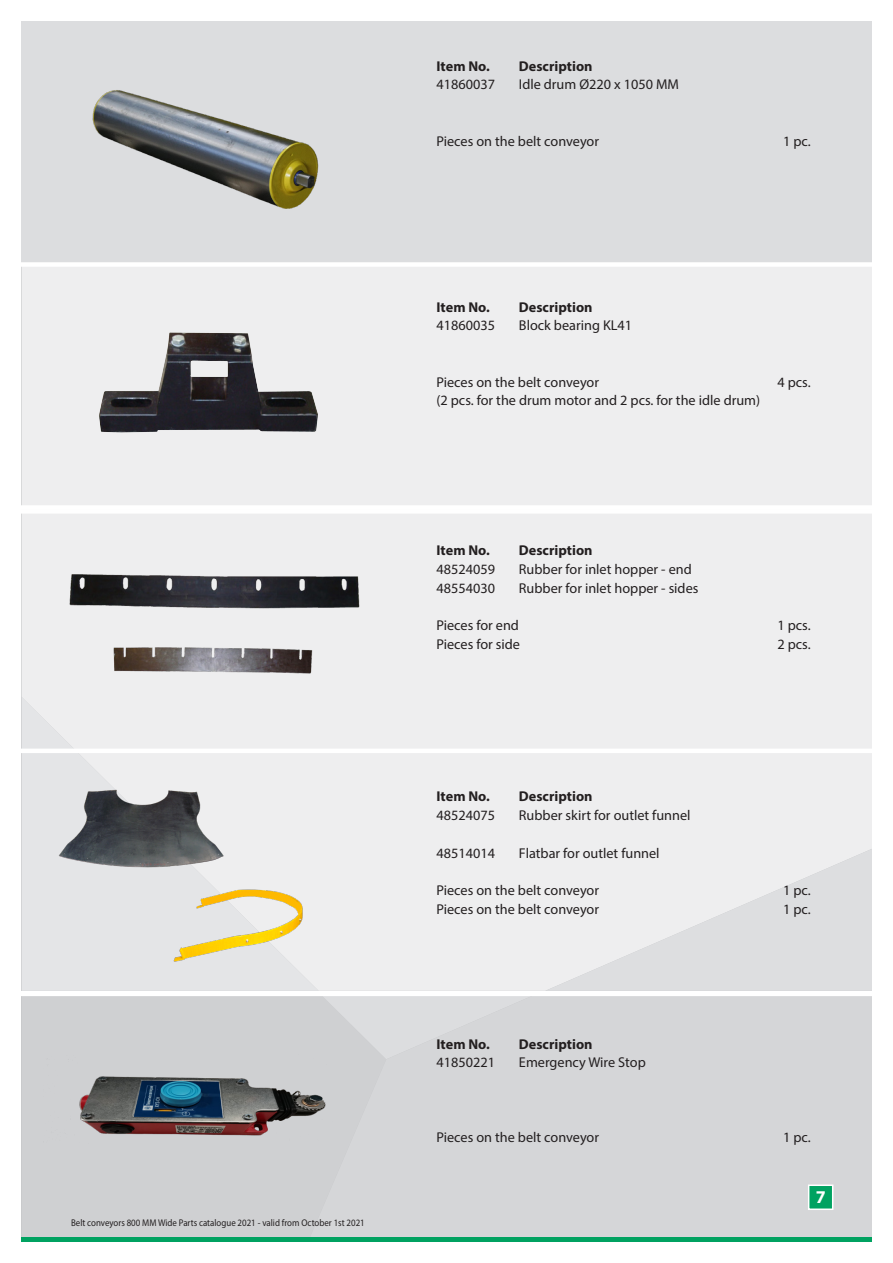
<style>
.page{position:relative;width:893px;height:1263px;background:#fff}
.page>*{position:absolute;margin:0;border:0;box-sizing:border-box;transform-origin:0 0}
.t1{font:700 18px "Myriad Pro";color:#fff}
.Brød{font:14.25px "Myriad Pro";color:#231f20}
.Brød-2{font:700 14.25px "Myriad Pro";color:#231f20}
.t2{font:9.75px "Myriad Pro";color:#231f20;scale:.91 1}
</style>
<div class="page">
<div style="left:22px;top:267px;width:850px;height:724px;background:#eeeeef"></div>
<svg style="left:545px;top:849px;width:327px;height:142px;background:#e5e5e7"></svg>
<div style="left:22px;top:996px;width:286px;height:241px;background:#cfd0d2"></div>
<div style="left:308px;top:996px;width:564px;height:241px;background:#d5d6d8"></div>
<div style="left:22px;top:21px;width:850px;height:243px;background:#dcdddf"></div>
<div style="left:22px;top:1237px;width:850px;height:5px;background:#00a261"></div>
<img style="left:71px;top:301px;width:269px;height:166px">
<div style="left:0;top:262px;width:893px;height:5px;background:#fff"></div>
<div style="left:0;top:505px;width:893px;height:5px;background:#fff"></div>
<hr style="left:0;top:749px;width:893px;height:4px;background:#fff">
<div style="left:808px;top:1184px;width:25px;height:26px;background:#00a261;border:2px solid #fff"></div>
<div style="left:0;top:509px;width:893px;height:5px;background:#fff"></div>
<img style="left:92px;top:90px;width:227px;height:119px">
<img style="left:43px;top:1055px;width:292px;height:128px">
<img style="left:39px;top:550px;width:347px;height:78px">
<img style="left:73px;top:628px;width:270px;height:89px">
<img style="left:106px;top:846px;width:270px;height:158px">
<img style="left:51px;top:776px;width:182px;height:102px">
<p class="t2" style="left:71px;top:1217px;width:324px">Belt conveyors 800 MM Wide Parts catalogue 2021 - valid from October 1st 2021</p>
<p class="Brød-2" style="left:436px;top:57px;width:55px">Item No.</p>
<p class="Brød-2" style="left:519px;top:57px;width:75px">Description</p>
<p class="Brød" style="left:436px;top:76px;width:60px">41860037</p>
<p class="Brød" style="left:519px;top:76px;width:161px">Idle drum Ø220 x 1050 MM</p>
<p class="Brød" style="left:436px;top:132px;width:164px">Pieces on the belt conveyor</p>
<p class="Brød" style="left:783px;top:132px;width:29px">1 pc.</p>
<p class="Brød-2" style="left:436px;top:297px;width:55px">Item No.</p>
<p class="Brød-2" style="left:519px;top:297px;width:75px">Description</p>
<p class="Brød" style="left:436px;top:317px;width:60px">41860035</p>
<p class="Brød" style="left:519px;top:317px;width:115px">Block bearing KL41</p>
<p class="Brød" style="left:436px;top:373px;width:164px">Pieces on the belt conveyor</p>
<p class="Brød" style="left:777px;top:373px;width:35px">4 pcs.</p>
<p class="Brød" style="left:436px;top:392px;width:325px">(2 pcs. for the drum motor and 2 pcs. for the idle drum)</p>
<p class="Brød-2" style="left:436px;top:541px;width:55px">Item No.</p>
<p class="Brød-2" style="left:519px;top:541px;width:75px">Description</p>
<p class="Brød" style="left:436px;top:561px;width:60px">48524059</p>
<p class="Brød" style="left:519px;top:561px;width:174px">Rubber for inlet hopper - end</p>
<p class="Brød" style="left:436px;top:579px;width:60px">48554030</p>
<p class="Brød" style="left:519px;top:579px;width:181px">Rubber for inlet hopper - sides</p>
<p class="Brød" style="left:436px;top:617px;width:84px">Pieces for end</p>
<p class="Brød" style="left:777px;top:617px;width:35px">1 pcs.</p>
<p class="Brød" style="left:436px;top:636px;width:85px">Pieces for side</p>
<p class="Brød" style="left:777px;top:636px;width:35px">2 pcs.</p>
<p class="Brød-2" style="left:436px;top:787px;width:55px">Item No.</p>
<p class="Brød-2" style="left:519px;top:787px;width:75px">Description</p>
<p class="Brød" style="left:436px;top:806px;width:60px">48524075</p>
<p class="Brød" style="left:519px;top:806px;width:173px">Rubber skirt for outlet funnel</p>
<p class="Brød" style="left:436px;top:844px;width:60px">48514014</p>
<p class="Brød" style="left:519px;top:844px;width:142px">Flatbar for outlet funnel</p>
<p class="Brød" style="left:436px;top:881px;width:164px">Pieces on the belt conveyor</p>
<p class="Brød" style="left:783px;top:881px;width:29px">1 pc.</p>
<p class="Brød" style="left:436px;top:900px;width:164px">Pieces on the belt conveyor</p>
<p class="Brød" style="left:783px;top:900px;width:29px">1 pc.</p>
<p class="Brød-2" style="left:436px;top:1034px;width:55px">Item No.</p>
<p class="Brød-2" style="left:519px;top:1034px;width:75px">Description</p>
<p class="Brød" style="left:436px;top:1054px;width:60px">41850221</p>
<p class="Brød" style="left:519px;top:1054px;width:128px">Emergency Wire Stop</p>
<p class="Brød" style="left:436px;top:1129px;width:164px">Pieces on the belt conveyor</p>
<p class="Brød" style="left:783px;top:1129px;width:29px">1 pc.</p>
<p class="t1" style="left:816px;top:1185px;width:11px">7</p>
</div>
